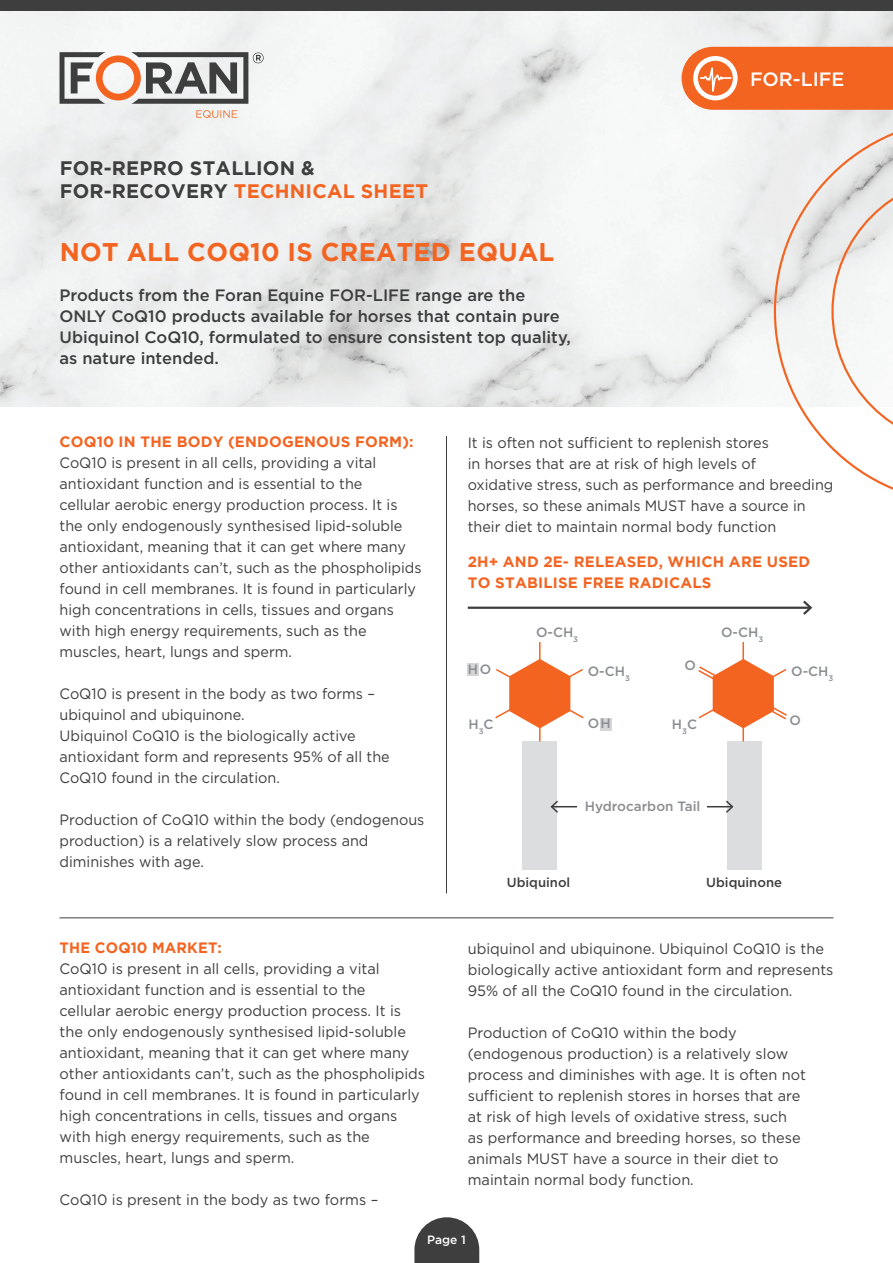
<style>
.page{position:relative;width:893px;height:1263px;background:#fff}
.page>*{position:absolute;margin:0;border:0;box-sizing:border-box;transform-origin:0 0}
.t1{font:700 25.5px "Gotham";letter-spacing:.015em;color:#f36421}
.t2{font:700 19.5px/23.4px "Gotham";letter-spacing:.015em;color:#3e3e3f}
.t3{font:500 19.35px "Gotham";color:#fff}
.t4{font:500 16.5px/21px "Gotham";color:#3e3e3f}
.t5{font:15px/21px "Gotham";color:#3e3e3f}
.t6{font:15px/21px "Gotham";color:#3e3e3f;scale:.96 1}
.t7{font:700 15px/21px "Gotham";letter-spacing:.015em;color:#f36421}
.t8{font:500 13.5px "Gotham";color:#8a8d92}
.t9{font:500 13.05px "Gotham";color:#3e3e3f}
.t10{font:500 12px "Gotham";color:#fff}
.s1{color:#f36421}
</style>
<div class="page">
<img style="left:0;top:11px;width:893px;height:395px">
<svg style="left:414px;top:1217px;width:65px;height:46px;background:#5d5d5e"></svg>
<svg style="left:773px;top:117px;width:120px;height:373px"></svg>
<div style="left:0;top:0;width:893px;height:11px;background:#3e3e3f"></div>
<svg style="left:196px;top:110px;width:41px;height:8px"></svg>
<svg style="left:60px;top:52px;width:204px;height:52px"></svg>
<svg style="left:682px;top:47px;width:211px;height:63px;background:#f37133"></svg>
<hr style="left:446px;top:436px;width:1px;height:457px;background:#3e3e3f">
<div style="left:600px;top:718px;width:12px;height:12px;background:#d5d4d7"></div>
<div style="left:467px;top:663px;width:12px;height:13px;background:#d5d4d7"></div>
<div style="left:522px;top:742px;width:35px;height:128px;background:#dcddde"></div>
<div style="left:727px;top:742px;width:34px;height:128px;background:#dcddde"></div>
<hr style="left:468px;top:607px;width:343px;height:2px;background:#3e3e3f">
<svg style="left:801px;top:600px;width:12px;height:15px"></svg>
<hr style="left:539px;top:642px;width:2px;height:99px;background:#f36421">
<hr style="left:742px;top:642px;width:2px;height:99px;background:#f36421">
<svg style="left:707px;top:800px;width:27px;height:13px"></svg>
<svg style="left:550px;top:800px;width:27px;height:13px"></svg>
<svg style="left:495px;top:659px;width:89px;height:69px"></svg>
<svg style="left:698px;top:659px;width:89px;height:69px"></svg>
<hr style="left:60px;top:917px;width:773px;height:1px;background:#3e3e3f">
<h2 class="t2" style="left:60px;top:156px;width:370px">FOR-REPRO STALLION &amp;<br>FOR-RECOVERY <span class="s1">TECHNICAL SHEET</span></h2>
<h1 class="t1" style="left:60px;top:237px;width:496px">NOT ALL COQ10 IS CREATED EQUAL</h1>
<p class="t4" style="left:60px;top:284px;width:513px">Products from the Foran Equine FOR-LIFE range are the ONLY CoQ10 products available for horses that contain pure Ubiquinol CoQ10, formulated to ensure consistent top quality, as nature intended.</p>
<p class="t3" style="left:750px;top:66px;width:96px">FOR-LIFE</p>
<p class="t7" style="left:60px;top:431px;width:355px">COQ10 IN THE BODY (ENDOGENOUS FORM):</p>
<p class="t6" style="left:60px;top:452px;width:379px">CoQ10 is present in all cells, providing a vital antioxidant function and is essential to the<br>cellular aerobic energy production process. It is the only endogenously synthesised lipid-soluble antioxidant, meaning that it can get where many other antioxidants can’t, such as the phospholipids found in cell membranes. It is found in particularly high concentrations in cells, tissues and organs with high energy requirements, such as the muscles, heart, lungs and sperm.</p>
<p class="t6" style="left:60px;top:683px;width:345px">CoQ10 is present in the body as two forms – ubiquinol and ubiquinone.<br>Ubiquinol CoQ10 is the biologically active antioxidant form and represents 95% of all the CoQ10 found in the circulation.</p>
<p class="t6" style="left:60px;top:809px;width:382px">Production of CoQ10 within the body (endogenous production) is a relatively slow process and diminishes with age.</p>
<p class="t7" style="left:60px;top:937px;width:164px">THE COQ10 MARKET:</p>
<p class="t5" style="left:60px;top:958px;width:367px">CoQ10 is present in all cells, providing a vital antioxidant function and is essential to the<br>cellular aerobic energy production process. It is the only endogenously synthesised lipid-soluble antioxidant, meaning that it can get where many other antioxidants can’t, such as the phospholipids found in cell membranes. It is found in particularly high concentrations in cells, tissues and organs with high energy requirements, such as the muscles, heart, lungs and sperm.</p>
<p class="t5" style="left:60px;top:1189px;width:320px">CoQ10 is present in the body as two forms –</p>
<p class="t6" style="left:468px;top:432px;width:382px">It is often not sufficient to replenish stores<br>in horses that are at risk of high levels of<br>oxidative stress, such as performance and breeding horses, so these animals MUST have a source in their diet to maintain normal body function</p>
<p class="t7" style="left:468px;top:550px;width:344px">2H+ AND 2E- RELEASED, WHICH ARE USED<br>TO STABILISE FREE RADICALS</p>
<p class="t8" style="left:536px;top:623px;width:44px">O-CH<sub>3</sub></p>
<p class="t8" style="left:721px;top:623px;width:44px">O-CH<sub>3</sub></p>
<p class="t8" style="left:468px;top:661px;width:25px">HO</p>
<p class="t8" style="left:684px;top:656px;width:13px">O</p>
<p class="t8" style="left:588px;top:662px;width:44px">O-CH<sub>3</sub></p>
<p class="t8" style="left:791px;top:662px;width:44px">O-CH<sub>3</sub></p>
<p class="t8" style="left:588px;top:715px;width:24px">OH</p>
<p class="t8" style="left:789px;top:711px;width:13px">O</p>
<p class="t8" style="left:468px;top:716px;width:27px">H<sub>3</sub>C</p>
<p class="t8" style="left:672px;top:716px;width:27px">H<sub>3</sub>C</p>
<p class="t8" style="left:585px;top:797px;width:117px">Hydrocarbon Tail</p>
<p class="t9" style="left:507px;top:874px;width:65px">Ubiquinol</p>
<p class="t9" style="left:706px;top:874px;width:77px">Ubiquinone</p>
<p class="t5" style="left:468px;top:938px;width:367px">ubiquinol and ubiquinone. Ubiquinol CoQ10 is the biologically active antioxidant form and represents<br>95% of all the CoQ10 found in the circulation.</p>
<p class="t5" style="left:468px;top:1022px;width:340px">Production of CoQ10 within the body (endogenous production) is a relatively slow process and diminishes with age. It is often not sufficient to replenish stores in horses that are at risk of high levels of oxidative stress, such as performance and breeding horses, so these animals MUST have a source in their diet to maintain normal body function.</p>
<p class="t10" style="left:427px;top:1232px;width:40px">Page 1</p>
</div>
